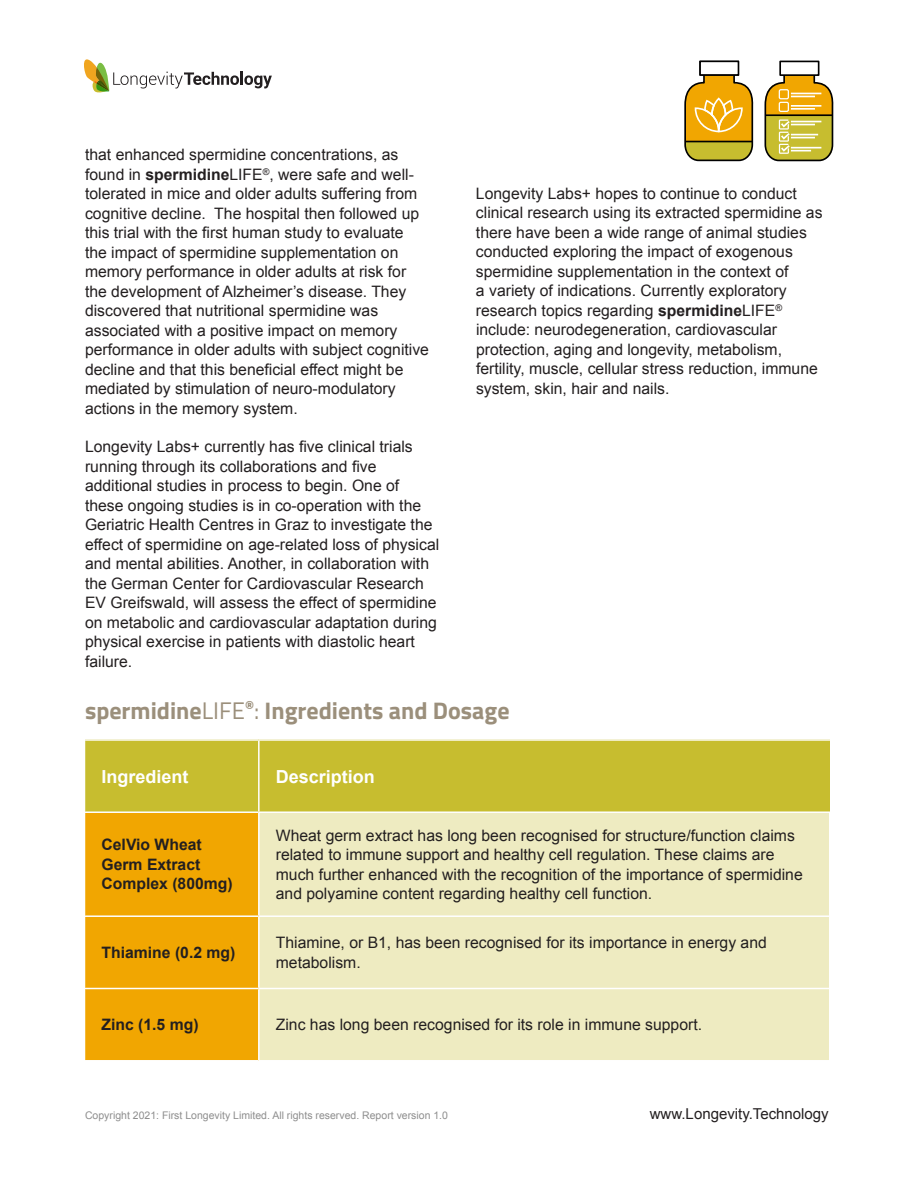
<style>
.page{position:relative;width:918px;height:1188px;background:#fff}
.page>*{position:absolute;margin:0;border:0;box-sizing:border-box;transform-origin:0 0}
.t1{font:700 24px "Titillium Web";color:#9b8f7b}
.t2{font:700 18px "Arial";color:#fff}
.t3{font:15.75px/19.5px "Arial";color:#231f20}
.t4{font:700 15.75px/19.5px "Arial";color:#231f20}
.t5{font:15px "Arial";color:#231f20}
.t6{font:10.5px "Arial";color:#8e8e8e}
.s1{font-weight:700}
.s2{font-weight:400}
</style>
<div class="page">
<svg style="left:84px;top:59px;width:188px;height:34px"></svg>
<div style="left:699px;top:61px;width:40px;height:15px;border:2px solid #000"></div>
<div style="left:779px;top:61px;width:40px;height:15px;border:2px solid #000"></div>
<svg style="left:684px;top:71px;width:70px;height:91px"></svg>
<svg style="left:764px;top:72px;width:70px;height:90px"></svg>
<div style="left:779px;top:102px;width:10px;height:10px;border:1px solid #fff;border-radius:2px"></div>
<div style="left:779px;top:89px;width:10px;height:10px;border:1px solid #fff;border-radius:2px"></div>
<div style="left:85px;top:740px;width:744px;height:72px;background:#c7bd2f"></div>
<div style="left:85px;top:812px;width:174px;height:248px;background:#f1a601"></div>
<div style="left:259px;top:812px;width:570px;height:248px;background:#eeebc1"></div>
<hr style="left:84px;top:739px;width:175px;height:2px;background:#fff">
<hr style="left:259px;top:739px;width:575px;height:2px;background:#fff">
<hr style="left:258px;top:741px;width:2px;height:70px;background:#fff">
<hr style="left:84px;top:811px;width:175px;height:2px;background:#fff">
<hr style="left:259px;top:811px;width:575px;height:2px;background:#fff">
<hr style="left:258px;top:813px;width:2px;height:102px;background:#fff">
<hr style="left:84px;top:915px;width:175px;height:2px;background:#fff">
<hr style="left:259px;top:915px;width:575px;height:2px;background:#fff">
<hr style="left:258px;top:917px;width:2px;height:71px;background:#fff">
<hr style="left:84px;top:988px;width:175px;height:1px;background:#fff">
<hr style="left:259px;top:988px;width:575px;height:1px;background:#fff">
<hr style="left:258px;top:989px;width:2px;height:71px;background:#fff">
<p class="t3" style="left:85px;top:145px;width:346px">that enhanced spermidine concentrations, as found in <span class="s1">spermidine</span>LIFE<sup>®</sup>, were safe and well&shy;tolerated in mice and older adults suffering from cognitive decline. The hospital then followed up this trial with the first human study to evaluate the impact of spermidine supplementation on memory performance in older adults at risk for the development of Alzheimer’s disease. They discovered that nutritional spermidine was associated with a positive impact on memory performance in older adults with subject cognitive decline and that this beneficial effect might be mediated by stimulation of neuro-modulatory actions in the memory system.</p>
<p class="t3" style="left:85px;top:437px;width:356px">Longevity Labs+ currently has five clinical trials running through its collaborations and five additional studies in process to begin. One of these ongoing studies is in co-operation with the Geriatric Health Centres in Graz to investigate the effect of spermidine on age-related loss of physical and mental abilities. Another, in collaboration with the German Center for Cardiovascular Research EV Greifswald, will assess the effect of spermidine on metabolic and cardiovascular adaptation during physical exercise in patients with diastolic heart failure.</p>
<p class="t3" style="left:476px;top:184px;width:348px">Longevity Labs+ hopes to continue to conduct clinical research using its extracted spermidine as there have been a wide range of animal studies conducted exploring the impact of exogenous spermidine supplementation in the context of<br>a variety of indications. Currently exploratory research topics regarding <span class="s1">spermidine</span>LIFE<sup>® </sup>include: neurodegeneration, cardiovascular protection, aging and longevity, metabolism, fertility, muscle, cellular stress reduction, immune system, skin, hair and nails.</p>
<h1 class="t1" style="left:85px;top:693px;width:426px">spermidine<span class="s2">LIFE</span><sup>®</sup><span class="s2">:</span> Ingredients and Dosage</h1>
<p class="t2" style="left:101px;top:764px;width:89px">Ingredient</p>
<p class="t2" style="left:276px;top:764px;width:101px">Description</p>
<p class="t4" style="left:101px;top:836px;width:133px">CelVio Wheat<br>Germ Extract<br>Complex (800mg)</p>
<p class="t3" style="left:276px;top:826px;width:528px">Wheat germ extract has long been recognised for structure/function claims related to immune support and healthy cell regulation. These claims are much further enhanced with the recognition of the importance of spermidine and polyamine content regarding healthy cell function.</p>
<p class="t4" style="left:101px;top:943px;width:135px">Thiamine (0.2 mg)</p>
<p class="t3" style="left:276px;top:933px;width:493px">Thiamine, or B1, has been recognised for its importance in energy and metabolism.</p>
<p class="t4" style="left:101px;top:1016px;width:99px">Zinc (1.5 mg)</p>
<p class="t3" style="left:276px;top:1015px;width:428px">Zinc has long been recognised for its role in immune support.</p>
<p class="t6" style="left:85px;top:1109px;width:364px">Copyright 2021: First Longevity Limited. All rights reserved. Report version 1.0</p>
<p class="t5" style="left:650px;top:1104px;width:180px">www.Longevity.Technology</p>
</div>
